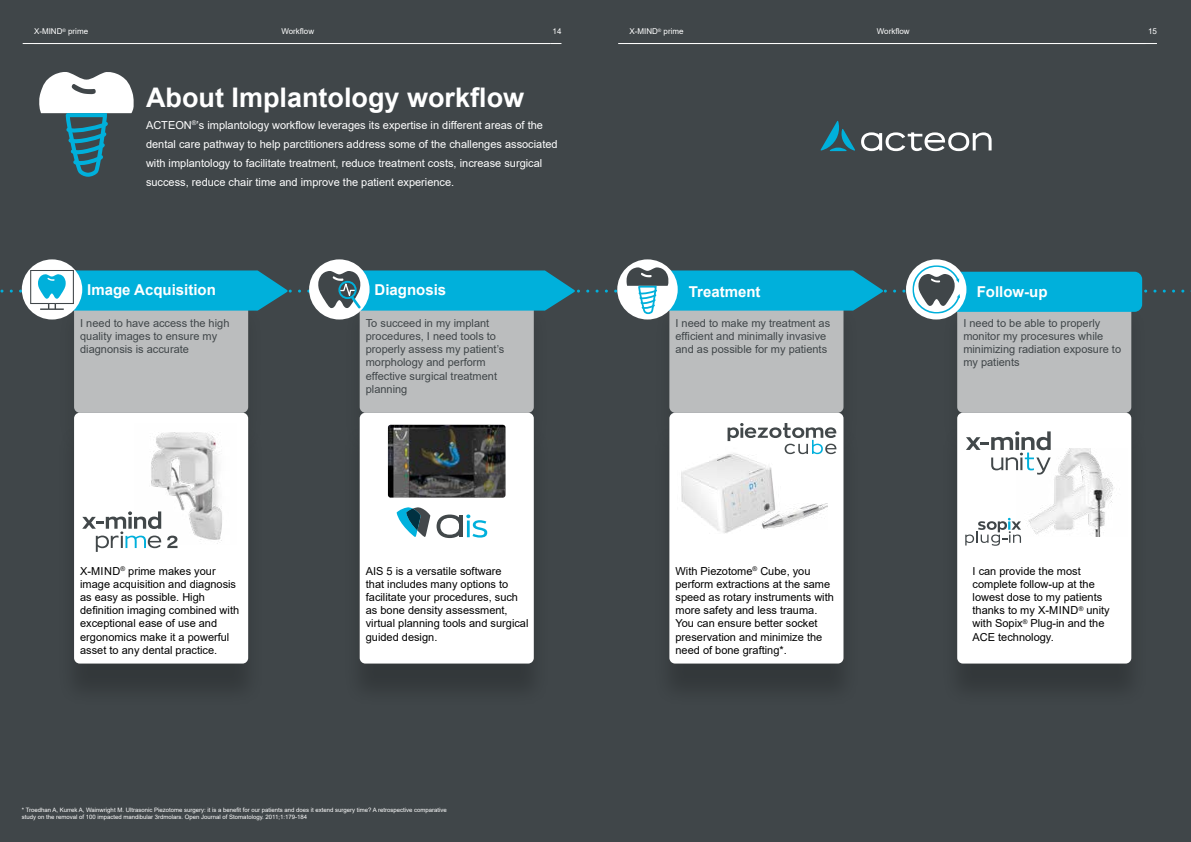
<style>
.page{position:relative;width:1191px;height:842px;background:#404649}
.page>*{position:absolute;margin:0;border:0;box-sizing:border-box;transform-origin:0 0}
.t1{font:700 27px "Arial";color:#fff}
.t2{font:700 15px "Arial";color:#fff}
.t3{font:11px/13.2px "Arial";color:#000}
.t4{font:11px/13.2px "Arial";color:#404649}
.t5{font:11px/19px "Arial";color:#fff}
.t6{font:8px "Arial";color:#fff}
.t7{font:6px/7.2px "Arial";color:#fff}
</style>
<div class="page">
<hr style="left:629px;top:43px;width:528px;height:1px;background:#fff">
<hr style="left:34px;top:43px;width:527px;height:1px;background:#fff">
<svg style="left:39px;top:72px;width:95px;height:105px"></svg>
<hr style="left:23px;top:43px;width:527px;height:1px;background:#fff">
<hr style="left:618px;top:43px;width:527px;height:1px;background:#fff">
<div style="left:74px;top:291px;width:174px;height:122px;background:#bbbdbe;border-radius:6px"></div>
<div style="left:360px;top:291px;width:174px;height:122px;background:#bbbdbe;border-radius:6px"></div>
<div style="left:669px;top:291px;width:174px;height:122px;background:#bbbdbe;border-radius:6px"></div>
<div style="left:957px;top:291px;width:174px;height:122px;background:#bbbdbe;border-radius:6px"></div>
<div style="left:57px;top:422px;width:208px;height:285px;background:#000;opacity:.2"></div>
<div style="left:74px;top:413px;width:174px;height:250px;background:#fff;border-radius:6px"></div>
<div style="left:342px;top:422px;width:208px;height:285px;background:#000;opacity:.2"></div>
<div style="left:360px;top:413px;width:174px;height:250px;background:#fff;border-radius:6px"></div>
<div style="left:652px;top:422px;width:208px;height:285px;background:#000;opacity:.2"></div>
<div style="left:669px;top:413px;width:174px;height:250px;background:#fff;border-radius:6px"></div>
<div style="left:940px;top:422px;width:208px;height:285px;background:#000;opacity:.2"></div>
<div style="left:957px;top:413px;width:174px;height:250px;background:#fff;border-radius:6px"></div>
<div style="left:22px;top:259px;width:60px;height:60px;background:#fff;border-radius:50%"></div>
<div style="left:309px;top:259px;width:60px;height:60px;background:#fff;border-radius:50%"></div>
<div style="left:617px;top:259px;width:60px;height:60px;background:#fff;border-radius:50%"></div>
<div style="left:906px;top:259px;width:60px;height:60px;background:#fff;border-radius:50%"></div>
<svg style="left:0;top:265px;width:1191px;height:49px"></svg>
<svg style="left:82px;top:511px;width:79px;height:41px"></svg>
<svg style="left:167px;top:544px;width:10px;height:4px"></svg>
<img style="left:135px;top:432px;width:87px;height:112px">
<svg style="left:396px;top:507px;width:34px;height:30px"></svg>
<svg style="left:436px;top:514px;width:51px;height:24px"></svg>
<hr style="left:459px;top:515px;width:4px;height:22px;background:#42484a">
<img style="left:388px;top:425px;width:117px;height:73px">
<svg style="left:727px;top:423px;width:109px;height:31px"></svg>
<img style="left:681px;top:446px;width:99px;height:87px">
<img style="left:761px;top:503px;width:66px;height:26px">
<img style="left:1028px;top:448px;width:86px;height:89px">
<svg style="left:966px;top:431px;width:84px;height:44px"></svg>
<svg style="left:965px;top:518px;width:56px;height:28px"></svg>
<svg style="left:820px;top:121px;width:35px;height:30px"></svg>
<svg style="left:861px;top:132px;width:130px;height:19px"></svg>
<p class="t6" style="left:34px;top:26px;width:56px">X-MIND<sup>®</sup> prime</p>
<p class="t6" style="left:281px;top:26px;width:34px">Workflow</p>
<p class="t6" style="left:552px;top:26px;width:10px">14</p>
<p class="t6" style="left:629px;top:26px;width:56px">X-MIND<sup>®</sup> prime</p>
<p class="t6" style="left:877px;top:26px;width:34px">Workflow</p>
<p class="t6" style="left:1148px;top:26px;width:10px">15</p>
<h1 class="t1" style="left:146px;top:78px;width:380px">About Implantology workflow</h1>
<p class="t5" style="left:146px;top:115px;width:413px">ACTEON<sup>®</sup>’s implantology workflow leverages its expertise in different areas of the dental care pathway to help parctitioners address some of the challenges associated with implantology to facilitate treatment, reduce treatment costs, increase surgical success, reduce chair time and improve the patient experience.</p>
<h2 class="t2" style="left:87px;top:279px;width:130px">Image Acquisition</h2>
<h2 class="t2" style="left:374px;top:279px;width:73px">Diagnosis</h2>
<h2 class="t2" style="left:689px;top:281px;width:73px">Treatment</h2>
<h2 class="t2" style="left:976px;top:281px;width:72px">Follow-up</h2>
<p class="t4" style="left:80px;top:316px;width:151px">I need to have access the high quality images to ensure my diagnonsis is accurate</p>
<p class="t4" style="left:366px;top:316px;width:140px">To succeed in my implant procedures, I need tools to properly assess my patient’s morphology and perform effective surgical treatment planning</p>
<p class="t4" style="left:675px;top:316px;width:156px">I need to make my treatment as efficient and minimally invasive and as possible for my patients</p>
<p class="t4" style="left:963px;top:316px;width:159px">I need to be able to properly monitor my procesures while minimizing radiation exposure to my patients</p>
<p class="t3" style="left:80px;top:564px;width:160px">X-MIND<sup>®</sup> prime makes your image acquisition and diagnosis as easy as possible. High definition imaging combined with exceptional ease of use and ergonomics make it a powerful asset to any dental practice.</p>
<p class="t3" style="left:366px;top:564px;width:164px">AIS 5 is a versatile software<br>that includes many options to facilitate your procedures, such as bone density assessment, virtual planning tools and surgical guided design.</p>
<p class="t3" style="left:675px;top:564px;width:160px">With Piezotome<sup>®</sup> Cube, you perform extractions at the same speed as rotary instruments with more safety and less trauma.<br>You can ensure better socket preservation and minimize the need of bone grafting*.</p>
<p class="t7" style="left:22px;top:806px;width:426px">* Troedhan A, Kurrek A, Wainwright M. Ultrasonic Piezotome surgery: it is a benefit for our patients and does it extend surgery time? A retrospective comparative study on the removal of 100 impacted mandibular 3rdmolars. Open Journal of Stomatology. 2011;1:179-184</p>
<p class="t3" style="left:972px;top:564px;width:139px">I can provide the most complete follow-up at the lowest dose to my patients thanks to my X-MIND<sup>®</sup> unity with Sopix<sup>®</sup> Plug-in and the<br>ACE technology.</p>
</div>
